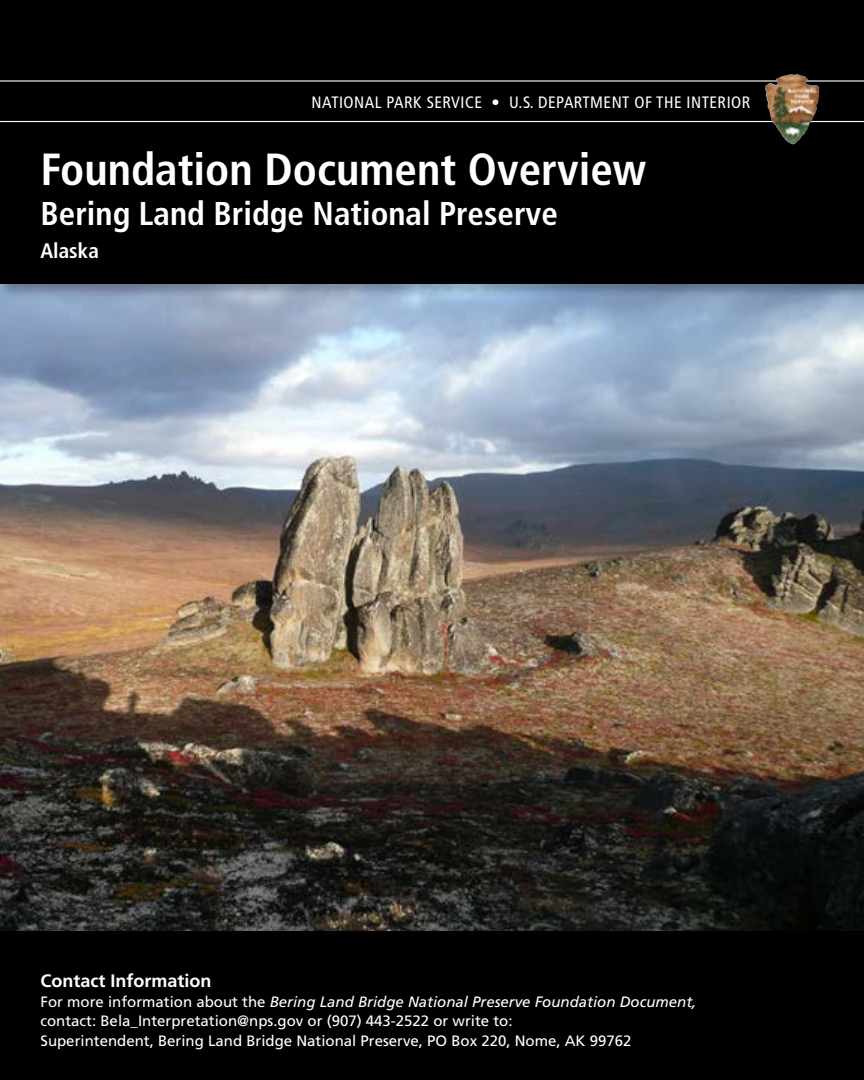
<style>
.page{position:relative;width:864px;height:1080px;background:#fff}
.page>*{position:absolute;margin:0;border:0;box-sizing:border-box;transform-origin:0 0}
.t1{font:700 condensed 45px "Frutiger LT Std";color:#fff}
.t2{font:700 condensed 33px "Frutiger LT Std";color:#fff}
.t3{font:700 condensed 21px "Frutiger LT Std";color:#fff}
.t4{font:700 18px "Frutiger LT Std";color:#fff}
.t5{font:condensed 16.5px "Frutiger LT Std";letter-spacing:.03em;color:#fff}
.t6{font:15px/19.5px "Frutiger LT Std";color:#fff}
.s1{font-style:italic}
</style>
<div class="page">
<img style="left:0;top:296px;width:864px;height:636px">
<div style="left:0;top:0;width:864px;height:296px;background:#000;opacity:.25"></div>
<div style="left:0;top:0;width:864px;height:284px;background:#000"></div>
<hr style="left:0;top:121px;width:864px;height:1px;background:#fff">
<hr style="left:0;top:80px;width:864px;height:2px;background:#fff">
<img style="left:765px;top:74px;width:38px;height:70px">
<div style="left:0;top:932px;width:864px;height:148px;background:#000"></div>
<p class="t5" style="left:312px;top:93px;width:440px">NATIONAL PARK SERVICE • U.S. DEPARTMENT OF THE INTERIOR</p>
<h1 class="t1" style="left:40px;top:143px;width:607px">Foundation Document Overview</h1>
<h2 class="t2" style="left:40px;top:194px;width:519px">Bering Land Bridge National Preserve</h2>
<h3 class="t3" style="left:40px;top:238px;width:60px">Alaska</h3>
<p class="t4" style="left:40px;top:970px;width:173px">Contact Information</p>
<p class="t6" style="left:40px;top:992px;width:657px">For more information about the <span class="s1">Bering Land Bridge National Preserve Foundation Document, </span>contact: Bela_Interpretation@nps.gov or (907) 443-2522 or write to:<br>Superintendent, Bering Land Bridge National Preserve, PO Box 220, Nome, AK 99762</p>
</div>
